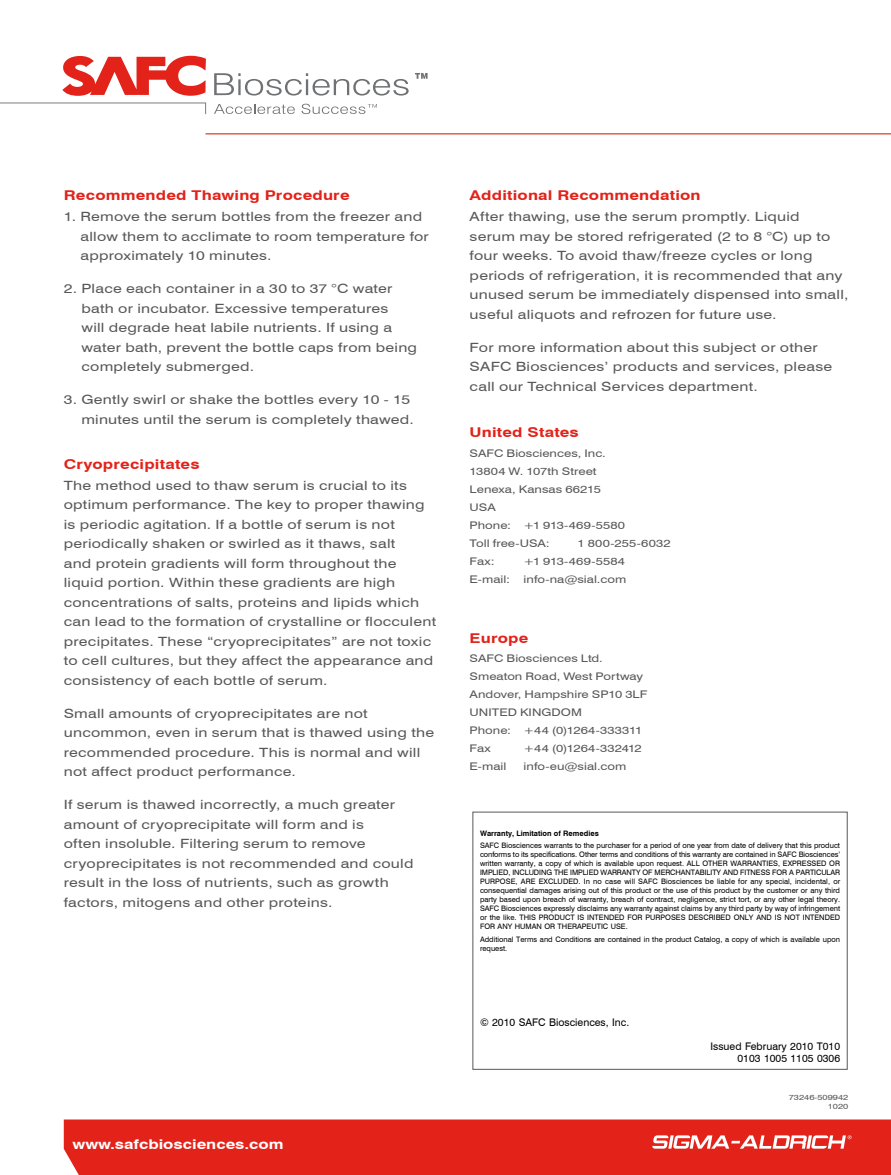
<style>
.page{position:relative;width:891px;height:1175px;background:#fff}
.page>*{position:absolute;margin:0;border:0;box-sizing:border-box;transform-origin:0 0}
.t1{font:700 13.5px "Swiss 721 BT";letter-spacing:.01em;color:#e32219;scale:1.25 1}
.t2{font:700 13.5px "Swiss 721 BT";color:#fff;scale:1.25 1}
.t3{font:12.75px/19.5px "Swiss 721 BT";letter-spacing:.015em;color:#58585a;scale:1.25 1}
.t4{font:10.5px/18px "Swiss 721 BT";color:#58585a;scale:1.25 1}
.t5{font:10.5px/12px "Swiss 721 BT";color:#000;text-align:right}
.t6{font:7.5px/9px "Swiss 721 BT";color:#000;text-align:justify}
.t7{font:700 7.5px "Swiss 721 BT";color:#000}
.t8{font:7.5px/9px "Swiss 721 BT";color:#58585a;text-align:right;scale:1.25 1}
</style>
<div class="page">
<div style="left:64px;top:1119px;width:827px;height:55px;background:#e32219"></div>
<svg style="left:652px;top:1135px;width:200px;height:13px"></svg>
<svg style="left:62px;top:56px;width:144px;height:40px"></svg>
<svg style="left:0;top:102px;width:206px;height:12px"></svg>
<svg style="left:415px;top:73px;width:13px;height:6px"></svg>
<svg style="left:214px;top:73px;width:195px;height:23px"></svg>
<svg style="left:214px;top:104px;width:81px;height:10px"></svg>
<svg style="left:302px;top:104px;width:75px;height:10px"></svg>
<hr style="left:206px;top:133px;width:685px;height:1px;background:#e32219">
<p class="t1" style="left:64px;top:187px;width:230px">Recommended Thawing Procedure</p>
<p class="t3" style="left:80px;top:207px;width:280px;text-indent:-17px">1. Remove the serum bottles from the freezer and allow them to acclimate to room temperature for approximately 10 minutes.</p>
<p class="t3" style="left:82px;top:279px;width:270px;text-indent:-18px">2. Place each container in a 30 to 37 °C water bath or incubator. Excessive temperatures<br>will degrade heat labile nutrients. If using a water bath, prevent the bottle caps from being completely submerged.</p>
<p class="t3" style="left:64px;top:390px;width:281px;text-align:right">3. Gently swirl or shake the bottles every 10 - 15 minutes until the serum is completely thawed.</p>
<p class="t1" style="left:64px;top:456px;width:110px">Cryoprecipitates</p>
<p class="t3" style="left:64px;top:475px;width:299px">The method used to thaw serum is crucial to its optimum performance. The key to proper thawing is periodic agitation. If a bottle of serum is not periodically shaken or swirled as it thaws, salt<br>and protein gradients will form throughout the liquid portion. Within these gradients are high concentrations of salts, proteins and lipids which can lead to the formation of crystalline or flocculent precipitates. These “cryoprecipitates” are not toxic to cell cultures, but they affect the appearance and consistency of each bottle of serum.</p>
<p class="t3" style="left:64px;top:703px;width:298px">Small amounts of cryoprecipitates are not uncommon, even in serum that is thawed using the recommended procedure. This is normal and will not affect product performance.</p>
<p class="t3" style="left:64px;top:794px;width:281px">If serum is thawed incorrectly, a much greater amount of cryoprecipitate will form and is<br>often insoluble. Filtering serum to remove cryoprecipitates is not recommended and could result in the loss of nutrients, such as growth factors, mitogens and other proteins.</p>
<p class="t2" style="left:72px;top:1135px;width:170px">www.safcbiosciences.com</p>
<p class="t1" style="left:470px;top:187px;width:186px">Additional Recommendation</p>
<p class="t3" style="left:470px;top:207px;width:305px">After thawing, use the serum promptly. Liquid serum may be stored refrigerated (2 to 8 °C) up to four weeks. To avoid thaw/freeze cycles or long periods of refrigeration, it is recommended that any unused serum be immediately dispensed into small, useful aliquots and refrozen for future use.</p>
<p class="t3" style="left:470px;top:337px;width:292px">For more information about this subject or other<br>SAFC Biosciences’ products and services, please call our Technical Services department.</p>
<p class="t1" style="left:470px;top:424px;width:89px">United States</p>
<p class="t4" style="left:470px;top:444px;width:126px">SAFC Biosciences, Inc.<br>13804 W. 107th Street<br>Lenexa, Kansas 66215<br>USA<br>Phone: +1 913-469-5580<br>Toll free-USA:</p>
<p class="t4" style="left:578px;top:534px;width:76px">1 800-255-6032</p>
<p class="t4" style="left:470px;top:552px;width:22px">Fax:</p>
<p class="t4" style="left:524px;top:552px;width:83px">+1 913-469-5584</p>
<p class="t4" style="left:470px;top:570px;width:34px">E-mail:</p>
<p class="t4" style="left:524px;top:570px;width:84px">info-na@sial.com</p>
<p class="t1" style="left:470px;top:629px;width:48px">Europe</p>
<p class="t4" style="left:470px;top:649px;width:144px">SAFC Biosciences Ltd.<br>Smeaton Road, West Portway<br>Andover, Hampshire SP10 3LF<br>UNITED KINGDOM<br>Phone: +44 (0)1264-333311<br>Fax</p>
<p class="t4" style="left:524px;top:739px;width:96px">+44 (0)1264-332412</p>
<p class="t4" style="left:470px;top:757px;width:31px">E-mail</p>
<p class="t4" style="left:524px;top:757px;width:84px">info-eu@sial.com</p>
<p class="t7" style="left:480px;top:828px;width:120px">Warranty, Limitation of Remedies</p>
<p class="t6" style="left:480px;top:840px;width:362px">SAFC Biosciences warrants to the purchaser for a period of one year from date of delivery that this product conforms to its specifications. Other terms and conditions of this warranty are contained in SAFC Biosciences’ written warranty, a copy of which is available upon request. ALL OTHER WARRANTIES, EXPRESSED OR IMPLIED, INCLUDING THE IMPLIED WARRANTY OF MERCHANTABILITY AND FITNESS FOR A PARTICULAR PURPOSE, ARE EXCLUDED. In no case will SAFC Biosciences be liable for any special, incidental, or consequential damages arising out of this product or the use of this product by the customer or any third party based upon breach of warranty, breach of contract, negligence, strict tort, or any other legal theory.<br>SAFC Biosciences expressly disclaims any warranty against claims by any third party by way of infringement or the like. THIS PRODUCT IS INTENDED FOR PURPOSES DESCRIBED ONLY AND IS NOT INTENDED FOR ANY HUMAN OR THERAPEUTIC USE.</p>
<p class="t6" style="left:480px;top:935px;width:362px">Additional Terms and Conditions are contained in the product Catalog, a copy of which is available upon request.</p>
<p class="t5" style="left:480px;top:1016px;width:151px">© 2010 SAFC Biosciences, Inc.</p>
<p class="t5" style="left:711px;top:1040px;width:131px">Issued February 2010 T010<br>0103 1005 1105 0306</p>
<p class="t8" style="left:789px;top:1092px;width:49px">73246-509942<br>1020</p>
</div>
